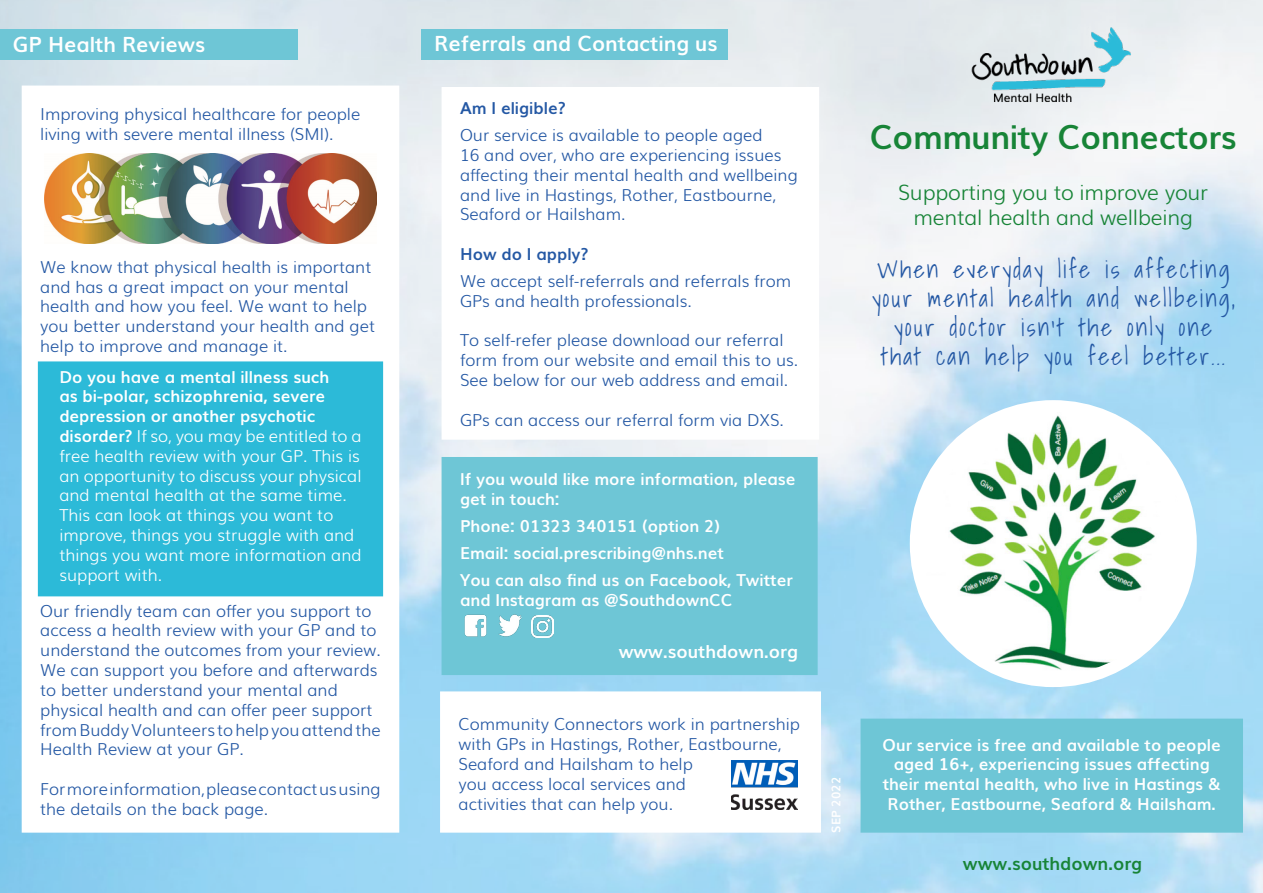
<style>
.page{position:relative;width:1263px;height:893px;background:#fff}
.page>*{position:absolute;margin:0;border:0;box-sizing:border-box;transform-origin:0 0}
.t1{font:700 33px "Muli";letter-spacing:-.01em;color:#178437}
.t2{font:300 24px/28.8px "Shadows Into";letter-spacing:.09em;color:#2458a4;text-align:center}
.t3{font:300 21px/25.2px "Muli";letter-spacing:-.01em;color:#178437;text-align:center}
.t4{font:700 21px "Muli";color:#fff}
.t5{font:700 18px "Muli";color:#178437}
.t6{font:700 18px "Muli";color:#fff}
.t7{font:300 16.5px/19.8px "Muli";color:#2458a4}
.t8{font:300 16.5px/19.8px "Muli";color:#fff}
.t9{font:700 16.5px/19.8px "Muli";color:#fff}
.t10{font:700 16.5px "Muli";color:#2458a4}
.t11{font:700 12px "Muli";color:#fff}
.s1{font-weight:700}
</style>
<div class="page">
<img style="left:0;top:0;width:1263px;height:893px">
<img style="left:916px;top:406px;width:275px;height:275px;border-radius:137px">
<div style="left:910px;top:400px;width:287px;height:287px;border:12px solid #fff;border-radius:50%"></div>
<div style="left:861px;top:719px;width:381px;height:113px;background:#6ec6d6"></div>
<div style="left:860px;top:719px;width:383px;height:114px;border:2px solid #6ec6d6"></div>
<div style="left:441px;top:692px;width:379px;height:140px;background:#fff"></div>
<div style="left:440px;top:691px;width:381px;height:142px;border:2px solid #fff"></div>
<div style="left:22px;top:86px;width:376px;height:746px;background:#fff"></div>
<div style="left:442px;top:88px;width:376px;height:351px;background:#fff"></div>
<div style="left:421px;top:30px;width:306px;height:30px;background:#6ec6d6"></div>
<div style="left:442px;top:458px;width:375px;height:216px;background:#6ec6d6"></div>
<div style="left:442px;top:457px;width:376px;height:218px;border:2px solid #6ec6d6"></div>
<img style="left:954px;top:18px;width:195px;height:103px">
<img style="left:531px;top:615px;width:22px;height:22px">
<img style="left:464px;top:614px;width:23px;height:23px">
<img style="left:499px;top:614px;width:22px;height:23px">
<img style="left:44px;top:153px;width:333px;height:90px">
<div style="left:40px;top:364px;width:341px;height:230px;background:#2cbad8"></div>
<div style="left:38px;top:361px;width:345px;height:235px;border:4px solid #2cbad8"></div>
<div style="left:0;top:30px;width:298px;height:30px;background:#6ec6d6"></div>
<img style="left:731px;top:760px;width:66px;height:50px">
<p class="t4" style="left:13px;top:27px;width:194px">GP Health Reviews</p>
<p class="t7" style="left:40px;top:103px;width:322px">Improving physical healthcare for people living with severe mental illness (SMI).</p>
<p class="t7" style="left:40px;top:256px;width:336px">We know that physical health is important and has a great impact on your mental health and how you feel. We want to help you better understand your health and get help to improve and manage it.</p>
<p class="t8" style="left:59px;top:365px;width:304px"><span class="s1">Do you have a mental illness such<br>as bi-polar, schizophrenia, severe depression or another psychotic disorder?</span> If so, you may be entitled to a free health review with your GP. This is an opportunity to discuss your physical and mental health at the same time.<br>This can look at things you want to improve, things you struggle with and things you want more information and support with.</p>
<p class="t7" style="left:40px;top:600px;width:342px">Our friendly team can offer you support to access a health review with your GP and to understand the outcomes from your review.<br>We can support you before and afterwards to better understand your mental and physical health and can offer peer support from Buddy Volunteers to help you attend the Health Review at your GP.</p>
<p class="t7" style="left:40px;top:778px;width:342px">For more information, please contact us using the details on the back page.</p>
<p class="t4" style="left:434px;top:27px;width:285px">Referrals and Contacting us</p>
<p class="t10" style="left:460px;top:95px;width:107px">Am I eligible?</p>
<p class="t7" style="left:460px;top:124px;width:339px">Our service is available to people aged<br>16 and over, who are experiencing issues affecting their mental health and wellbeing and live in Hastings, Rother, Eastbourne, Seaford or Hailsham.</p>
<p class="t10" style="left:460px;top:241px;width:130px">How do I apply?</p>
<p class="t7" style="left:460px;top:270px;width:333px">We accept self-referrals and referrals from<br>GPs and health professionals.</p>
<p class="t7" style="left:460px;top:329px;width:340px">To self-refer please download our referral form from our website and email this to us.<br>See below for our web address and email.</p>
<p class="t7" style="left:460px;top:408px;width:325px">GPs can access our referral form via DXS.</p>
<p class="t9" style="left:460px;top:468px;width:337px">If you would like more information, please get in touch:</p>
<p class="t9" style="left:460px;top:512px;width:334px;line-height:27px">Phone: 01323 340151 (option 2)<br>Email: social.prescribing@nhs.net<br>You can also find us on Facebook, Twitter</p>
<p class="t9" style="left:460px;top:589px;width:274px">and Instagram as @SouthdownCC</p>
<p class="t6" style="left:619px;top:637px;width:181px">www.southdown.org</p>
<p class="t7" style="left:459px;top:713px;width:343px">Community Connectors work in partnership with GPs in Hastings, Rother, Eastbourne, Seaford and Hailsham to help<br>you access local services and<br>activities that can help you.</p>
<h1 class="t1" style="left:870px;top:111px;width:368px">Community Connectors</h1>
<p class="t3" style="left:898px;top:178px;width:312px">Supporting you to improve your mental health and wellbeing</p>
<h2 class="t2" style="left:872px;top:255px;width:364px">When everyday life is affecting your mental health and wellbeing, your doctor isn’t the only one that can help you feel better...</h2>
<p class="t11" style="left:826px;top:833px;width:57px;rotate:-90deg">SEP 2022</p>
<p class="t9" style="left:883px;top:734px;width:340px;text-align:center">Our service is free and available to people aged 16+, experiencing issues affecting their mental health, who live in Hastings &amp; Rother, Eastbourne, Seaford &amp; Hailsham.</p>
<p class="t5" style="left:963px;top:849px;width:181px">www.southdown.org</p>
</div>
